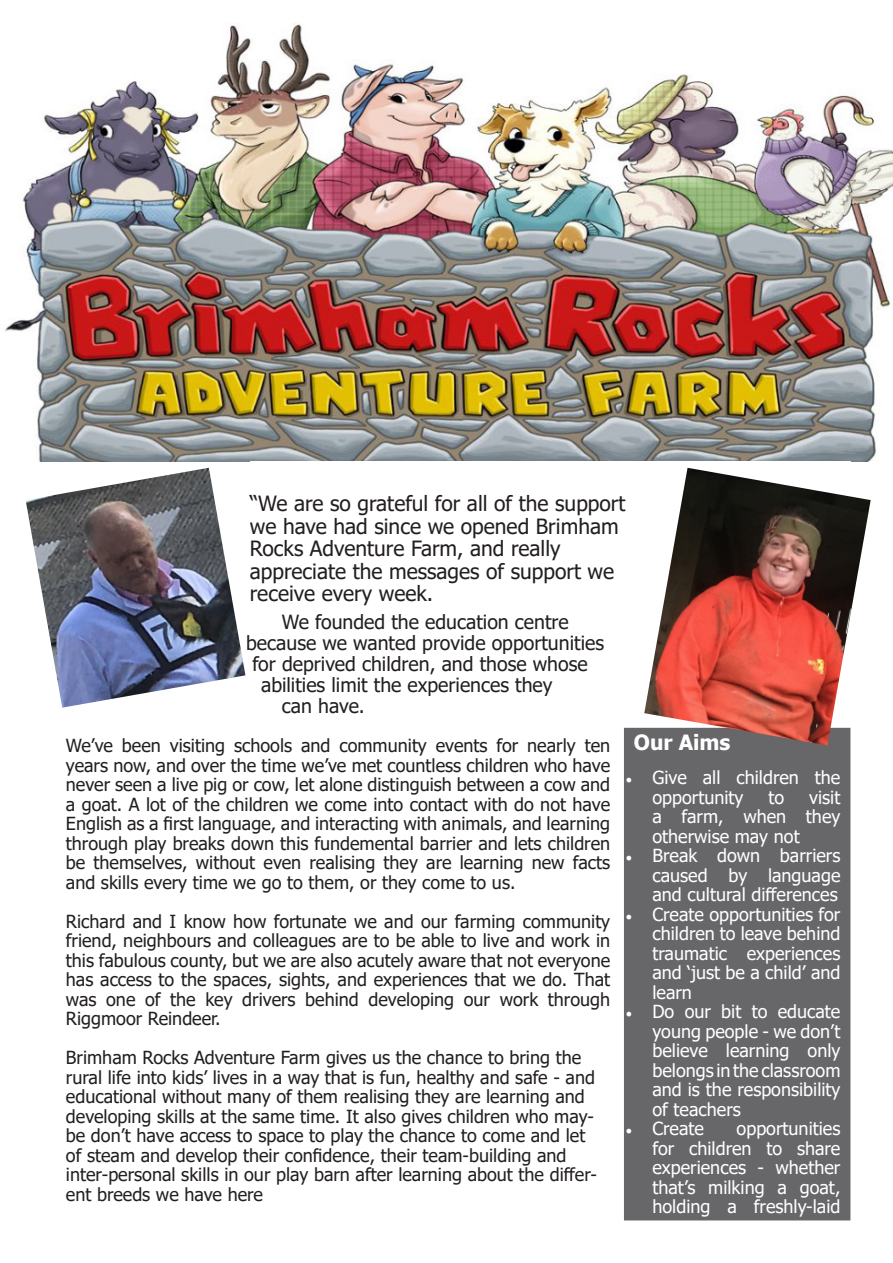
<style>
.page{position:relative;width:893px;height:1263px;background:#fff}
.page>*{position:absolute;margin:0;border:0;box-sizing:border-box;transform-origin:0 0}
.t1{font:21px "Tahoma";color:#231f20}
.t2{font:700 21px "Tahoma";color:#fff}
.t3{font:19.5px "Tahoma";color:#231f20}
.t4{font:18px/19.5px "Tahoma";color:#231f20;text-align:justify}
.t5{font:18px/19.5px "Tahoma";color:#fff;text-align:justify}
.s1{font-family:"Minion Pro"}
</style>
<div class="page">
<img style="left:5px;top:23px;width:888px;height:438px">
<img style="left:26px;top:468px;width:219px;height:240px">
<div style="left:625px;top:728px;width:225px;height:492px;background:#67676a"></div>
<div style="left:624px;top:728px;width:226px;height:492px;border:2px solid #67676a"></div>
<img style="left:644px;top:468px;width:227px;height:277px">
<p class="t1" style="left:250px;top:490px;width:377px">“We are so grateful for all of the support</p>
<p class="t1" style="left:250px;top:512px;width:370px">we have had since we opened Brimham</p>
<p class="t1" style="left:250px;top:535px;width:312px">Rocks Adventure Farm, and really</p>
<p class="t1" style="left:250px;top:557px;width:366px">appreciate the messages of support we</p>
<p class="t1" style="left:250px;top:580px;width:185px">receive every week.</p>
<p class="t3" style="left:282px;top:609px;width:288px">We founded the education centre</p>
<p class="t3" style="left:246px;top:630px;width:359px">because we wanted provide opportunities</p>
<p class="t3" style="left:252px;top:651px;width:337px">for deprived children, and those whose</p>
<p class="t3" style="left:261px;top:672px;width:293px">abilities limit the experiences they</p>
<p class="t3" style="left:282px;top:693px;width:84px">can have.</p>
<p class="t4" style="left:66px;top:737px;width:546px">We’ve been visiting schools and community events for nearly ten years now, and over the time we’ve met countless children who have never seen a live pig or cow, let alone distinguish between a cow and a goat. A lot of the children we come into contact with do not have English as a first language, and interacting with animals, and learning through play breaks down this fundemental barrier and lets children be themselves, without even realising they are learning new facts and skills every time we go to them, or they come to us.</p>
<p class="t4" style="left:66px;top:913px;width:546px">Richard and I know how fortunate we and our farming community friend, neighbours and colleagues are to be able to live and work in this fabulous county, but we are also acutely aware that not everyone has access to the spaces, sights, and experiences that we do. That was one of the key drivers behind developing our work through Riggmoor Reindeer.</p>
<p class="t4" style="left:66px;top:1049px;width:533px;text-align:left">Brimham Rocks Adventure Farm gives us the chance to bring the rural life into kids’ lives in a way that is fun, healthy and safe - and educational without many of them realising they are learning and developing skills at the same time. It also gives children who may&shy;be don’t have access to space to play the chance to come and let of steam and develop their confidence, their team-building and inter-personal skills in our play barn after learning about the differ&shy;ent breeds we have here</p>
<p class="t2" style="left:634px;top:727px;width:98px">Our Aims</p>
<p class="t5" style="left:652px;top:769px;width:189px;text-indent:-27px"><span class="s1">•</span> Give all children the opportunity</p>
<p class="t5" style="left:652px;top:788px;width:189px;text-indent:157px">visit a farm, when they otherwise may not</p>
<p class="t5" style="left:652px;top:847px;width:190px;text-indent:-27px"><span class="s1">•</span> Break down barriers caused by language and cultural differences</p>
<p class="t5" style="left:652px;top:905px;width:190px;text-indent:-27px"><span class="s1">•</span> Create opportunities for children to leave behind traumatic experiences and ‘just be a child’ and learn</p>
<p class="t5" style="left:652px;top:1003px;width:190px;text-indent:-27px"><span class="s1">•</span> Do our bit to educate young people - we don’t believe learning only belongs in the classroom and is the responsibility of teachers</p>
<p class="t5" style="left:625px;top:1120px;width:80px"><span class="s1">•</span> Create</p>
<p class="t5" style="left:768px;top:788px;width:17px">to</p>
<p class="t5" style="left:652px;top:1120px;width:190px;text-indent:84px">opportunities for children to share experiences - whether that’s milking a goat, holding a freshly-laid</p>
</div>
